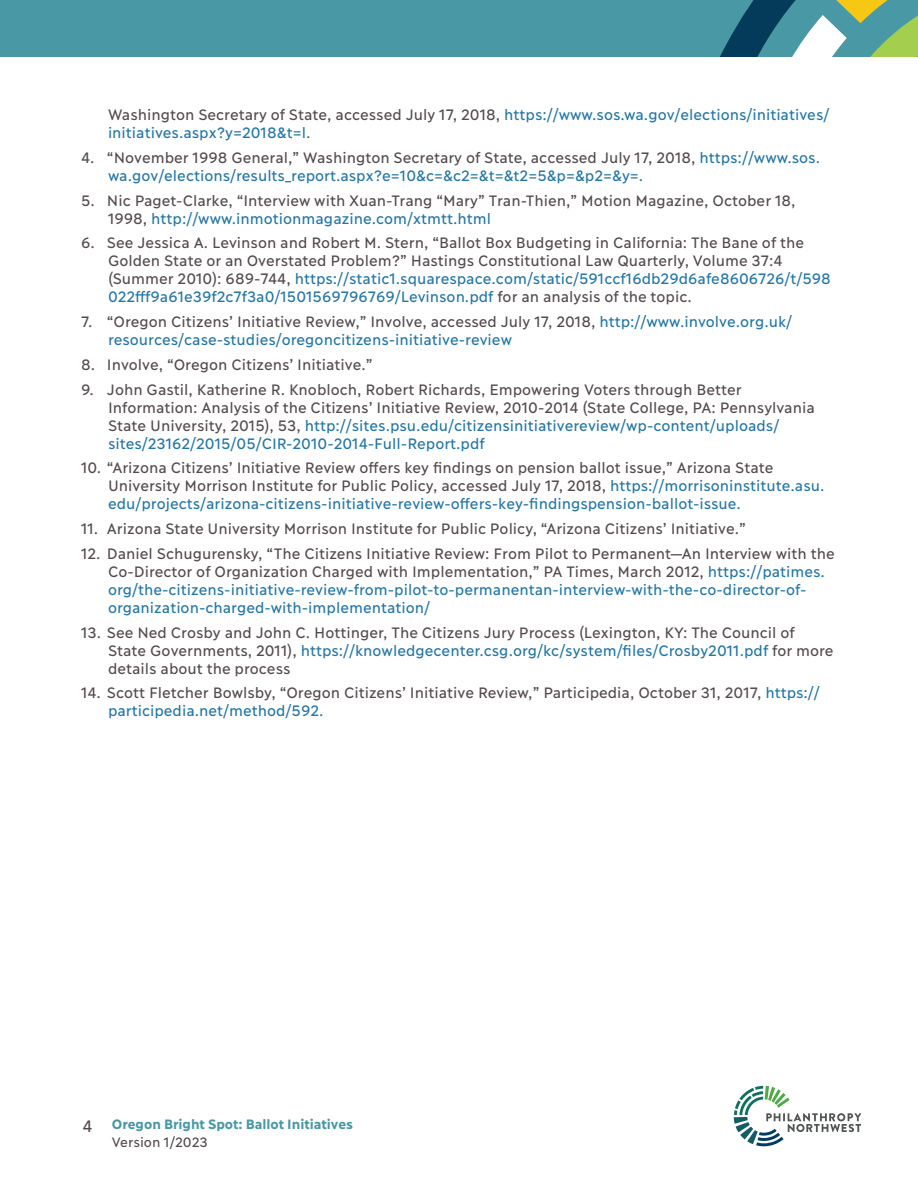
<style>
.page{position:relative;width:918px;height:1188px;background:#fff}
.page>*{position:absolute;margin:0;border:0;box-sizing:border-box;transform-origin:0 0}
.t1{font:16.5px "Ilisarniq";color:#544a50}
.t2{font:15px/18px "Ilisarniq";color:#544a50}
.t3{font:15px/18px "Ilisarniq";color:#2376a6}
.body{font:700 13.5px/18px "Ilisarniq";color:#4998a6}
.t4{font:12px "Ilisarniq";color:#544a50}
.s1{color:#544a50}
.s2{color:#2376a6}
.s3{font-weight:400;color:#544a50}
</style>
<div class="page">
<div style="left:0;top:0;width:918px;height:57px;background:#4998a6"></div>
<svg style="left:720px;top:0;width:198px;height:57px"></svg>
<svg style="left:734px;top:1086px;width:127px;height:60px"></svg>
<p class="t3" style="left:108px;top:105px;width:723px"><span class="s1">Washington Secretary of State, accessed July 17, 2018,</span> https://www.sos.wa.gov/elections/initiatives/ initiatives.aspx?y=2018&amp;t=l.</p>
<p class="t3" style="left:108px;top:148px;width:714px;text-indent:-27px"><span class="s1">4. “November 1998 General,” Washington Secretary of State, accessed July 17, 2018,</span> https://www.sos. wa.gov/elections/results_report.aspx?e=10&amp;c=&amp;c2=&amp;t=&amp;t2=5&amp;p=&amp;p2=&amp;y=.</p>
<p class="t2" style="left:108px;top:190px;width:689px;text-indent:-27px">5. Nic Paget-Clarke, “Interview with Xuan-Trang “Mary” Tran-Thien,” Motion Magazine, October 18,<br>1998, <span class="s2">http://www.inmotionmagazine.com/xtmtt.html</span></p>
<p class="t2" style="left:108px;top:233px;width:724px;text-indent:-27px">6. See Jessica A. Levinson and Robert M. Stern, “Ballot Box Budgeting in California: The Bane of the Golden State or an Overstated Problem?” Hastings Constitutional Law Quarterly, Volume 37:4 (Summer 2010): 689-744, <span class="s2">https://static1.squarespace.com/static/591ccf16db29d6afe8606726/t/598<br>022fff9a61e39f2c7f3a0/1501569796769/Levinson.pdf</span> for an analysis of the topic.</p>
<p class="t3" style="left:108px;top:312px;width:686px;text-indent:-27px"><span class="s1">7. “Oregon Citizens’ Initiative Review,” Involve, accessed July 17, 2018,</span> http://www.involve.org.uk/ resources/case-studies/oregoncitizens-initiative-review</p>
<p class="t2" style="left:81px;top:355px;width:293px">8. Involve, “Oregon Citizens’ Initiative.”</p>
<p class="t2" style="left:108px;top:379px;width:708px;text-indent:-27px">9. John Gastil, Katherine R. Knobloch, Robert Richards, Empowering Voters through Better Information: Analysis of the Citizens’ Initiative Review, 2010-2014 (State College, PA: Pennsylvania State University, 2015), 53, <span class="s2">http://sites.psu.edu/citizensinitiativereview/wp-content/uploads/ sites/23162/2015/05/CIR-2010-2014-Full-Report.pdf</span></p>
<p class="t2" style="left:108px;top:458px;width:718px;text-indent:-27px">10. “Arizona Citizens’ Initiative Review offers key findings on pension ballot issue,” Arizona State<br>University Morrison Institute for Public Policy, accessed July 17, 2018, <span class="s2">https://morrisoninstitute.asu. edu/projects/arizona-citizens-initiative-review-offers-key-findingspension-ballot-issue.</span></p>
<p class="t2" style="left:81px;top:519px;width:667px">11. Arizona State University Morrison Institute for Public Policy, “Arizona Citizens’ Initiative.”</p>
<p class="t2" style="left:108px;top:544px;width:728px;text-indent:-27px">12. Daniel Schugurensky, “The Citizens Initiative Review: From Pilot to Permanent—An Interview with the Co-Director of Organization Charged with Implementation,” PA Times, March 2012, <span class="s2">https://patimes. org/the-citizens-initiative-review-from-pilot-to-permanentan-interview-with-the-co-director-of&shy;organization-charged-with-implementation/</span></p>
<p class="t2" style="left:108px;top:622px;width:727px;text-indent:-27px">13. See Ned Crosby and John C. Hottinger, The Citizens Jury Process (Lexington, KY: The Council of<br>State Governments, 2011), <span class="s2">https://knowledgecenter.csg.org/kc/system/files/Crosby2011.pdf</span> for more details about the process</p>
<p class="t2" style="left:108px;top:683px;width:713px;text-indent:-27px">14. Scott Fletcher Bowlsby, “Oregon Citizens’ Initiative Review,” Participedia, October 31, 2017, <span class="s2">https:// participedia.net/method/592.</span></p>
<p class="t1" style="left:83px;top:1113px;width:11px">4</p>
<p class="body" style="left:112px;top:1114px;width:243px">Oregon Bright Spot: Ballot Initiatives<br><span class="s3">Version 1/2023</span></p>
<p class="t4" style="left:123px;top:1136px;width:90px">Version 9/2020</p>
</div>
